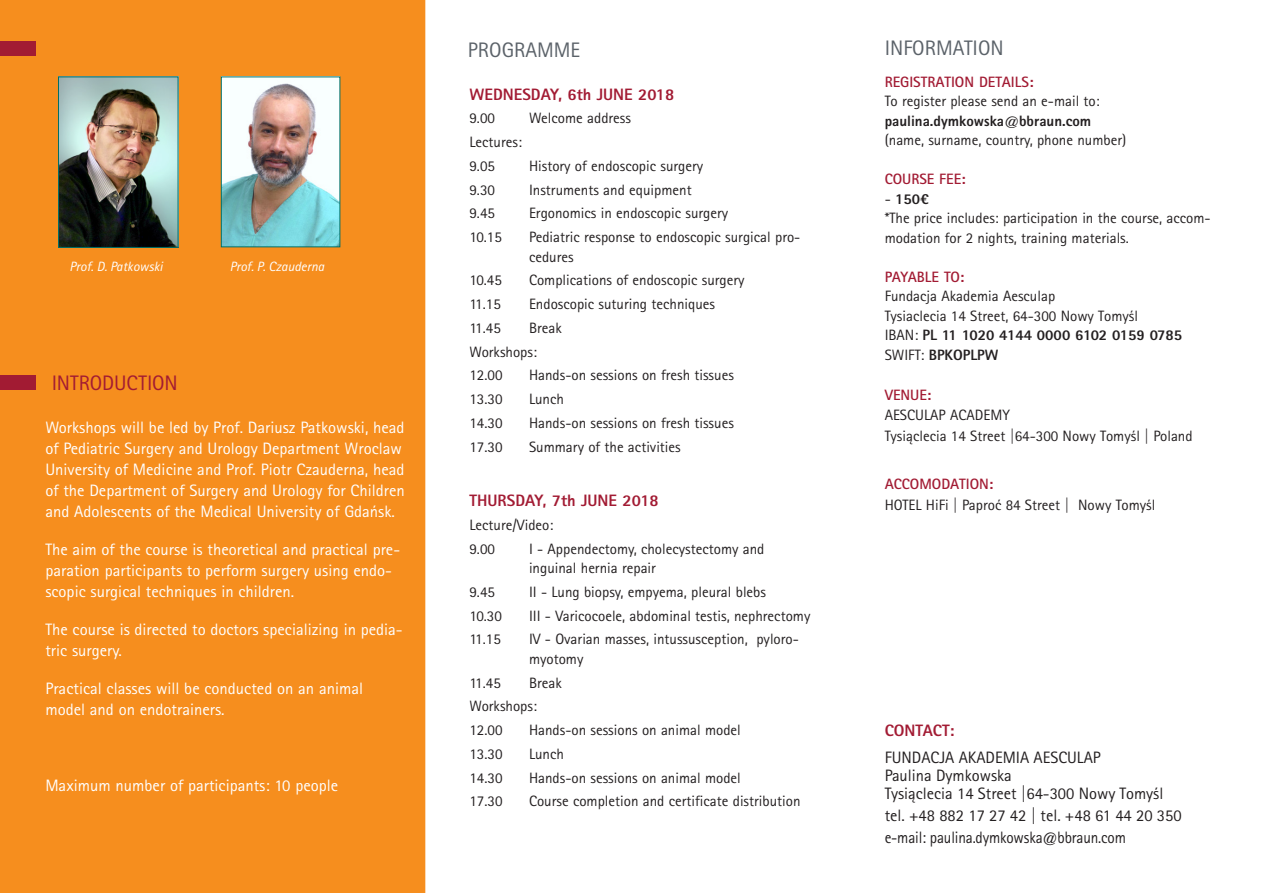
<style>
.page{position:relative;width:1276px;height:893px;background:#fff}
.page>*{position:absolute;margin:0;border:0;box-sizing:border-box;transform-origin:0 0}
.t1{font:21px "Rotis Sans Serif Pro";color:#5b6269}
.t2{font:21px "Rotis Sans Serif Pro";letter-spacing:-.005em;color:#a21b33}
.t3{font:16.5px/21px "Rotis Sans Serif Pro";color:#fff}
.t4{font:16.5px "Rotis Sans Serif Pro";color:#231f20}
.t5{font:800 16.5px "Rotis Sans Serif Pro";color:#a21b33}
.t6{font:16.5px "Rotis Sans Serif Pro";color:#231f20;scale:.92 1}
.t7{font:15px/19.5px "Rotis Sans Serif Pro";color:#231f20}
.t8{font:800 15px "Rotis Sans Serif Pro";color:#231f20}
.t9{font:700 15px "Rotis Sans Serif Pro";color:#a21b33}
.t10{font:700 15px "Rotis Sans Serif Pro";letter-spacing:-.02em;color:#a21b33}
.t11{font:italic 13.5px "Rotis Sans Serif Pro";color:#fff}
.s1{font-weight:400}
</style>
<div class="page">
<div style="left:0;top:0;width:425px;height:893px;background:#f68e1e"></div>
<div style="left:0;top:375px;width:35px;height:14px;background:#a21b33"></div>
<div style="left:0;top:41px;width:35px;height:15px;background:#a21b33"></div>
<img style="left:223px;top:79px;width:115px;height:166px">
<div style="left:221px;top:77px;width:119px;height:170px;border:1px solid #016f66"></div>
<img style="left:60px;top:79px;width:116px;height:167px">
<div style="left:58px;top:77px;width:120px;height:171px;border:1px solid #016f66"></div>
<p class="t11" style="left:69px;top:258px;width:95px">Prof. D. Patkowski</p>
<p class="t11" style="left:230px;top:258px;width:96px">Prof. P. Czauderna</p>
<p class="t2" style="left:52px;top:370px;width:128px">INTRODUCTION</p>
<p class="t3" style="left:45px;top:417px;width:361px">Workshops will be led by Prof. Dariusz Patkowski, head of Pediatric Surgery and Urology Department Wroclaw University of Medicine and Prof. Piotr Czauderna, head of the Department of Surgery and Urology for Children and Adolescents of the Medical University of Gdańsk.</p>
<p class="t3" style="left:45px;top:539px;width:356px">The aim of the course is theoretical and practical pre&shy;paration participants to perform surgery using endo&shy;scopic surgical techniques in children.</p>
<p class="t3" style="left:45px;top:619px;width:359px">The course is directed to doctors specializing in pedia&shy;tric surgery.</p>
<p class="t3" style="left:45px;top:678px;width:319px">Practical classes will be conducted on an animal model and on endotrainers.</p>
<p class="t3" style="left:45px;top:775px;width:294px">Maximum number of participants: 10 people</p>
<p class="t1" style="left:468px;top:38px;width:114px">PROGRAMME</p>
<p class="t5" style="left:469px;top:84px;width:206px">WEDNESDAY, 6th JUNE 2018</p>
<p class="t7" style="left:469px;top:109px;width:27px">9.00</p>
<p class="t7" style="left:529px;top:109px;width:103px">Welcome address</p>
<p class="t7" style="left:469px;top:132px;width:54px">Lectures:</p>
<p class="t7" style="left:469px;top:156px;width:27px">9.05</p>
<p class="t7" style="left:529px;top:156px;width:176px">History of endoscopic surgery</p>
<p class="t7" style="left:469px;top:180px;width:27px">9.30</p>
<p class="t7" style="left:529px;top:180px;width:164px">Instruments and equipment</p>
<p class="t7" style="left:469px;top:204px;width:27px">9.45</p>
<p class="t7" style="left:529px;top:204px;width:201px">Ergonomics in endoscopic surgery</p>
<p class="t7" style="left:469px;top:227px;width:34px">10.15</p>
<p class="t7" style="left:529px;top:227px;width:273px">Pediatric response to endoscopic surgical pro&shy;cedures</p>
<p class="t7" style="left:469px;top:271px;width:34px">10.45</p>
<p class="t7" style="left:529px;top:271px;width:217px">Complications of endoscopic surgery</p>
<p class="t7" style="left:469px;top:294px;width:33px">11.15</p>
<p class="t7" style="left:529px;top:294px;width:187px">Endoscopic suturing techniques</p>
<p class="t7" style="left:469px;top:318px;width:33px">11.45</p>
<p class="t7" style="left:529px;top:318px;width:34px">Break</p>
<p class="t7" style="left:469px;top:342px;width:69px">Workshops:</p>
<p class="t7" style="left:469px;top:366px;width:35px">12.00</p>
<p class="t7" style="left:529px;top:366px;width:206px">Hands-on sessions on fresh tissues</p>
<p class="t7" style="left:469px;top:389px;width:35px">13.30</p>
<p class="t7" style="left:529px;top:389px;width:36px">Lunch</p>
<p class="t7" style="left:469px;top:413px;width:35px">14.30</p>
<p class="t7" style="left:529px;top:413px;width:206px">Hands-on sessions on fresh tissues</p>
<p class="t7" style="left:469px;top:437px;width:35px">17.30</p>
<p class="t7" style="left:529px;top:437px;width:153px">Summary of the activities</p>
<p class="t5" style="left:469px;top:490px;width:191px">THURSDAY, 7th JUNE 2018</p>
<p class="t7" style="left:469px;top:515px;width:85px">Lecture/Video:</p>
<p class="t7" style="left:469px;top:539px;width:27px">9.00</p>
<p class="t7" style="left:529px;top:539px;width:237px">I - Appendectomy, cholecystectomy and inguinal hernia repair</p>
<p class="t7" style="left:469px;top:582px;width:27px">9.45</p>
<p class="t7" style="left:529px;top:582px;width:238px">II - Lung biopsy, empyema, pleural blebs</p>
<p class="t7" style="left:469px;top:606px;width:34px">10.30</p>
<p class="t7" style="left:529px;top:606px;width:283px">III - Varicocoele, abdominal testis, nephrectomy</p>
<p class="t7" style="left:469px;top:630px;width:33px">11.15</p>
<p class="t7" style="left:529px;top:630px;width:271px">IV - Ovarian masses, intussusception, pyloro&shy;myotomy</p>
<p class="t7" style="left:469px;top:673px;width:33px">11.45</p>
<p class="t7" style="left:529px;top:673px;width:34px">Break</p>
<p class="t7" style="left:469px;top:697px;width:69px">Workshops:</p>
<p class="t7" style="left:469px;top:720px;width:35px">12.00</p>
<p class="t7" style="left:529px;top:720px;width:213px">Hands-on sessions on animal model</p>
<p class="t7" style="left:469px;top:744px;width:35px">13.30</p>
<p class="t7" style="left:529px;top:744px;width:36px">Lunch</p>
<p class="t7" style="left:469px;top:768px;width:35px">14.30</p>
<p class="t7" style="left:529px;top:768px;width:213px">Hands-on sessions on animal model</p>
<p class="t7" style="left:469px;top:792px;width:35px">17.30</p>
<p class="t7" style="left:529px;top:792px;width:273px">Course completion and certificate distribution</p>
<p class="t1" style="left:884px;top:35px;width:121px">INFORMATION</p>
<p class="t9" style="left:884px;top:72px;width:150px">REGISTRATION DETAILS:</p>
<p class="t7" style="left:884px;top:92px;width:216px">To register please send an e-mail to:</p>
<p class="t8" style="left:884px;top:111px;width:208px">paulina.dymkowska@bbraun.com</p>
<p class="t7" style="left:884px;top:131px;width:243px">(name, surname, country, phone number)</p>
<p class="t9" style="left:884px;top:170px;width:82px">COURSE FEE:</p>
<p class="t8" style="left:884px;top:189px;width:46px"><span class="s1">-</span> 150€</p>
<p class="t7" style="left:884px;top:209px;width:326px">*The price includes: participation in the course, accom&shy;modation for 2 nights, training materials.</p>
<p class="t10" style="left:884px;top:267px;width:81px">PAYABLE TO:</p>
<p class="t7" style="left:884px;top:287px;width:172px">Fundacja Akademia Aesculap</p>
<p class="t7" style="left:884px;top:306px;width:255px">Tysiaclecia 14 Street, 64-300 Nowy Tomyśl</p>
<p class="t8" style="left:884px;top:326px;width:299px"><span class="s1">IBAN:</span> PL 11 1020 4144 0000 6102 0159 0785</p>
<p class="t8" style="left:884px;top:345px;width:115px"><span class="s1">SWIFT:</span> BPKOPLPW</p>
<p class="t9" style="left:884px;top:385px;width:48px">VENUE:</p>
<p class="t7" style="left:884px;top:406px;width:127px">AESCULAP ACADEMY</p>
<p class="t7" style="left:884px;top:426px;width:309px">Tysiąclecia 14 Street |64-300 Nowy Tomyśl | Poland</p>
<p class="t9" style="left:884px;top:475px;width:110px">ACCOMODATION:</p>
<p class="t7" style="left:884px;top:495px;width:272px">HOTEL HiFi | Paproć 84 Street | Nowy Tomyśl</p>
<p class="t5" style="left:884px;top:720px;width:71px">CONTACT:</p>
<p class="t4" style="left:884px;top:748px;width:218px">FUNDACJA AKADEMIA AESCULAP</p>
<p class="t4" style="left:884px;top:766px;width:129px">Paulina Dymkowska</p>
<p class="t4" style="left:884px;top:784px;width:280px">Tysiąclecia 14 Street |64-300 Nowy Tomyśl</p>
<p class="t4" style="left:884px;top:806px;width:298px">tel. +48 882 17 27 42 | tel. +48 61 44 20 350</p>
<p class="t6" style="left:884px;top:828px;width:264px">e-mail: paulina.dymkowska@bbraun.com</p>
</div>
